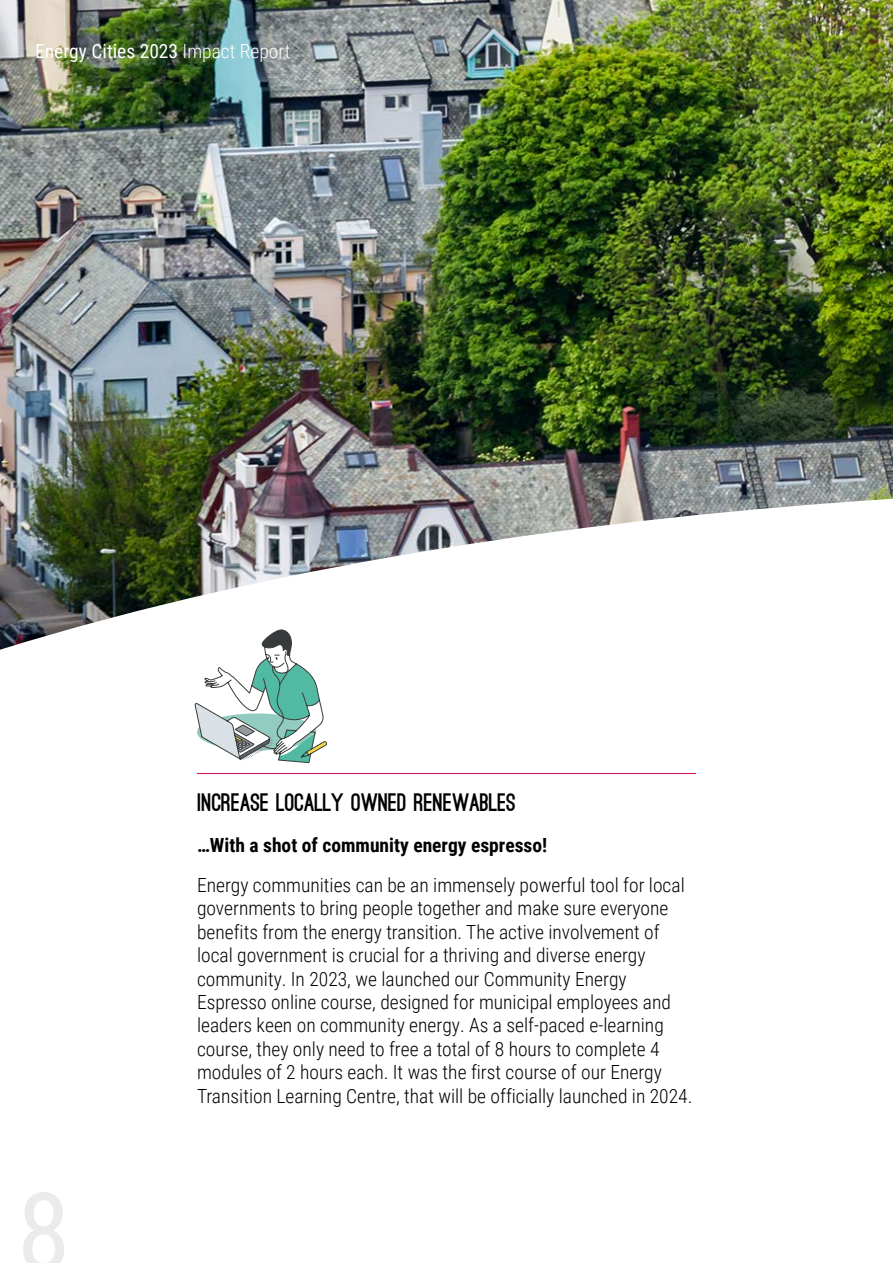
<style>
.page{position:relative;width:893px;height:1263px;background:#fff}
.page>*{position:absolute;margin:0;border:0;box-sizing:border-box;transform-origin:0 0}
.t1{font:900 24px "Ostrich Sans";color:#000}
.t2{font:300 19.5px/23.4px "Roboto Condensed";color:#000}
.t3{font:700 19.5px "Roboto Condensed";color:#000}
.t4{font:19.5px "Roboto Condensed";color:#fff}
.s1{font-weight:300}
</style>
<div class="page">
<hr style="left:197px;top:773px;width:499px;height:1px;background:#d11b67">
<svg style="left:194px;top:650px;width:133px;height:114px"></svg>
<img style="left:0;top:0;width:893px;height:650px">
<p class="t4" style="left:35px;top:37px;width:257px">Energy Cities 2023 <span class="s1">Impact Report</span></p>
<p class="t1" style="left:197px;top:793px;width:321px">INCREASE LOCALLY OWNED RENEWABLES</p>
<p class="t3" style="left:197px;top:831px;width:352px">…With a shot of community energy espresso!</p>
<p class="t2" style="left:197px;top:872px;width:497px">Energy communities can be an immensely powerful tool for local governments to bring people together and make sure everyone benefits from the energy transition. The active involvement of local government is crucial for a thriving and diverse energy community. In 2023, we launched our Community Energy Espresso online course, designed for municipal employees and leaders keen on community energy. As a self-paced e-learning course, they only need to free a total of 8 hours to complete 4 modules of 2 hours each. It was the first course of our Energy Transition Learning Centre, that will be officially launched in 2024.</p>
</div>
